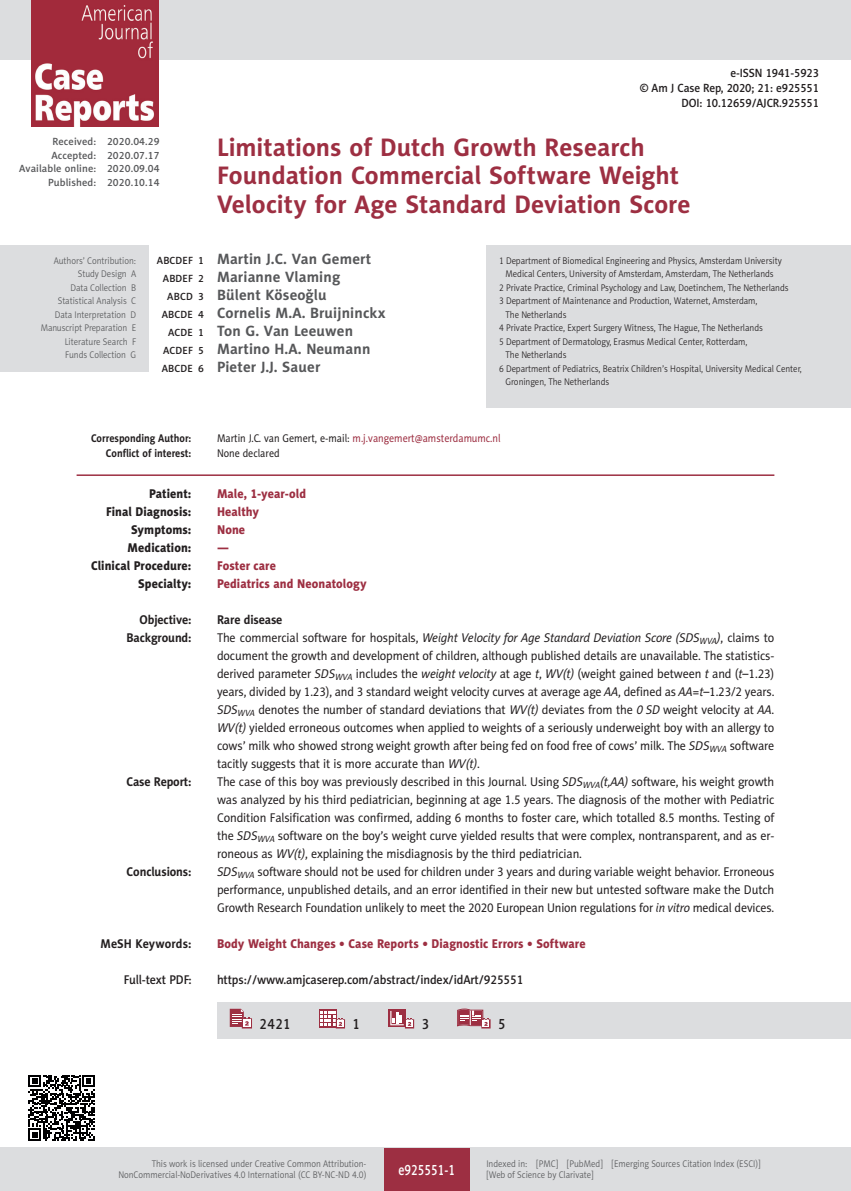
<style>
.page{position:relative;width:851px;height:1191px;background:#fff}
.page>*{position:absolute;margin:0;border:0;box-sizing:border-box;transform-origin:0 0}
.AJCR_Tytul{font:700 25.5px/28.5px "Naomi Sans EFN";color:#9d2f42}
.AJCR_Autorzy{font:700 15px "Naomi Sans EFN";letter-spacing:.01em;color:#57585a}
.AJCR_e-PAGINA{font:15px "Naomi Sans EFN Medium";color:#fff;scale:.8 1}
.AJCR_dane{font:15px "Naomi Sans EFN Medium";color:#231f20;scale:.9 1}
.AJCR_Summary_body{font:12.75px/18px "Naomi Sans EFN";letter-spacing:-.01em;color:#231f20;text-align:justify;scale:.95 1}
.AJCR_keywords{font:12.75px "Naomi Sans EFN Heavy";letter-spacing:.005em;color:#9d2f42;scale:.95 1}
.AJCR_keywords-2{font:12.75px "Naomi Sans EFN Heavy";letter-spacing:.005em;color:#231f20;scale:.95 1}
.AJCR_full_text_pdf{font:12.75px "Naomi Sans EFN Medium";letter-spacing:-.01em;color:#231f20;scale:.95 1}
.AJCR_Summary_body-2{font:700 12.75px "Naomi Sans EFN";letter-spacing:-.01em;color:#231f20;scale:.95 1}
.AJCR_keywords-3{font:700 12.75px "Naomi Sans EFN";letter-spacing:.005em;color:#231f20;scale:.95 1}
.AJCR_full_text_pdf-2{font:12px "Naomi Sans EFN Medium";letter-spacing:-.01em;color:#231f20;scale:.95 1}
.AJCR_Adres{font:11.25px "Naomi Sans EFN";color:#9d2f42;scale:.9 1}
.AJCR_Adres-2{font:700 11.25px "Naomi Sans EFN";color:#231f20;scale:.9 1}
.AJCR_Adres-3{font:11.25px "Naomi Sans EFN";color:#231f20;scale:.9 1}
.t1{font:10.5px "Naomi Sans EFN Medium";letter-spacing:.01em;color:#57585a}
.AJCR_Afiliacja{font:9.75px/13.5px "Naomi Sans EFN Light";color:#231f20;scale:.9 1}
.t2{font:9.75px/11.2px "Naomi Sans EFN Light";color:#57585a;scale:.9 1}
.s1{font-family:"Naomi Sans EFN Medium";font-weight:400;font-size:10.5px;color:#231f20}
.s2{color:#231f20}
.s3{font-style:italic}
</style>
<div class="page">
<div style="left:217px;top:1002px;width:633px;height:36px;background:#dcdddf"></div>
<svg style="left:230px;top:1008px;width:22px;height:20px"></svg>
<div style="left:319px;top:1009px;width:17px;height:18px;background:#9d2f42"></div>
<svg style="left:320px;top:1010px;width:25px;height:18px"></svg>
<div style="left:388px;top:1009px;width:18px;height:18px;background:#9d2f42"></div>
<svg style="left:390px;top:1011px;width:24px;height:17px"></svg>
<svg style="left:457px;top:1008px;width:33px;height:20px"></svg>
<hr style="left:77px;top:474px;width:697px;height:2px;background:#9d2f42">
<div style="left:0;top:246px;width:149px;height:126px;background:#dcdddf"></div>
<div style="left:486px;top:246px;width:364px;height:162px;background:#dcdddf"></div>
<svg style="left:28px;top:1075px;width:67px;height:66px"></svg>
<div style="left:0;top:0;width:850px;height:60px;background:#dcdddf"></div>
<img style="left:32px;top:0;width:127px;height:127px">
<div style="left:0;top:1148px;width:850px;height:43px;background:#dcdddf"></div>
<div style="left:384px;top:1147px;width:85px;height:43px;background:#9d2f42"></div>
<p class="AJCR_full_text_pdf-2" style="left:730px;top:66px;width:95px">e-ISSN 1941-5923</p>
<p class="AJCR_full_text_pdf-2" style="left:639px;top:81px;width:190px">© Am J Case Rep, 2020; 21: e925551</p>
<p class="AJCR_full_text_pdf-2" style="left:681px;top:96px;width:146px">DOI: 10.12659/AJCR.925551</p>
<p class="AJCR_Tytul" style="left:217px;top:133px;width:475px">Limitations of Dutch Growth Research<br>Foundation Commercial Software Weight<br>Velocity for Age Standard Deviation Score</p>
<p class="AJCR_Autorzy" style="left:157px;top:250px;width:216px"><span class="s1">ABCDEF 1</span> Martin J.C. Van Gemert</p>
<p class="AJCR_Autorzy" style="left:163px;top:268px;width:179px"><span class="s1">ABDEF 2</span> Marianne Vlaming</p>
<p class="AJCR_Autorzy" style="left:167px;top:286px;width:161px"><span class="s1">ABCD 3</span> Bülent Köseoğlu</p>
<p class="AJCR_Autorzy" style="left:162px;top:304px;width:225px"><span class="s1">ABCDE 4</span> Cornelis M.A. Bruijninckx</p>
<p class="AJCR_Autorzy" style="left:168px;top:322px;width:186px"><span class="s1">ACDE 1</span> Ton G. Van Leeuwen</p>
<p class="AJCR_Autorzy" style="left:163px;top:340px;width:209px"><span class="s1">ACDEF 5</span> Martino H.A. Neumann</p>
<p class="AJCR_Autorzy" style="left:162px;top:358px;width:160px"><span class="s1">ABCDE 6</span> Pieter J.J. Sauer</p>
<p class="t1" style="left:52px;top:136px;width:109px">Received: 2020.04.29</p>
<p class="t1" style="left:51px;top:149px;width:110px">Accepted: 2020.07.17</p>
<p class="t1" style="left:19px;top:163px;width:142px">Available online: 2020.09.04</p>
<p class="t1" style="left:48px;top:176px;width:113px">Published: 2020.10.14</p>
<p class="t2" style="left:54px;top:255px;width:93px">Authors’ Contribution:</p>
<p class="t2" style="left:78px;top:268px;width:66px">Study Design A</p>
<p class="t2" style="left:70px;top:282px;width:74px">Data Collection B</p>
<p class="t2" style="left:58px;top:295px;width:89px">Statistical Analysis C</p>
<p class="t2" style="left:55px;top:309px;width:92px">Data Interpretation D</p>
<p class="t2" style="left:41px;top:322px;width:107px">Manuscript Preparation E</p>
<p class="t2" style="left:65px;top:336px;width:81px">Literature Search F</p>
<p class="t2" style="left:65px;top:349px;width:80px">Funds Collection G</p>
<p class="AJCR_Afiliacja" style="left:499px;top:254px;width:315px;text-align:center">1 Department of Biomedical Engineering and Physics, Amsterdam University<br>Medical Centers, University of Amsterdam, Amsterdam, The Netherlands</p>
<p class="AJCR_Afiliacja" style="left:499px;top:281px;width:323px">2 Private Practice, Criminal Psychology and Law, Doetinchem, The Netherlands</p>
<p class="AJCR_Afiliacja" style="left:505px;top:294px;width:281px;text-indent:-6px">3 Department of Maintenance and Production, Waternet, Amsterdam,<br>The Netherlands</p>
<p class="AJCR_Afiliacja" style="left:499px;top:321px;width:294px">4 Private Practice, Expert Surgery Witness, The Hague, The Netherlands</p>
<p class="AJCR_Afiliacja" style="left:505px;top:335px;width:270px;text-indent:-6px">5 Department of Dermatology, Erasmus Medical Center, Rotterdam,<br>The Netherlands</p>
<p class="AJCR_Afiliacja" style="left:505px;top:362px;width:331px;text-indent:-6px">6 Department of Pediatrics, Beatrix Children’s Hospital, University Medical Center,<br>Groningen, The Netherlands</p>
<p class="AJCR_Adres-2" style="left:91px;top:431px;width:113px">Corresponding Author:</p>
<p class="AJCR_Adres" style="left:217px;top:431px;width:316px"><span class="s2">Martin J.C. van Gemert, e-mail:</span> m.j.vangemert@amsterdamumc.nl</p>
<p class="AJCR_Adres-2" style="left:106px;top:447px;width:97px">Conflict of interest:</p>
<p class="AJCR_Adres-3" style="left:217px;top:447px;width:71px">None declared</p>
<p class="AJCR_keywords-2" style="left:149px;top:486px;width:46px">Patient:</p>
<p class="AJCR_keywords" style="left:217px;top:486px;width:95px">Male, 1-year-old</p>
<p class="AJCR_keywords-2" style="left:106px;top:504px;width:91px">Final Diagnosis:</p>
<p class="AJCR_keywords" style="left:217px;top:504px;width:46px">Healthy</p>
<p class="AJCR_keywords-2" style="left:131px;top:522px;width:65px">Symptoms:</p>
<p class="AJCR_keywords" style="left:217px;top:522px;width:31px">None</p>
<p class="AJCR_keywords-2" style="left:128px;top:540px;width:69px">Medication:</p>
<p class="AJCR_keywords" style="left:217px;top:540px;width:14px">—</p>
<p class="AJCR_keywords-2" style="left:91px;top:558px;width:107px">Clinical Procedure:</p>
<p class="AJCR_keywords" style="left:217px;top:558px;width:64px">Foster care</p>
<p class="AJCR_keywords-2" style="left:138px;top:576px;width:58px">Specialty:</p>
<p class="AJCR_keywords" style="left:217px;top:576px;width:159px">Pediatrics and Neonatology</p>
<p class="AJCR_Summary_body-2" style="left:139px;top:612px;width:56px">Objective:</p>
<p class="AJCR_Summary_body-2" style="left:217px;top:612px;width:70px">Rare disease</p>
<p class="AJCR_Summary_body-2" style="left:126px;top:630px;width:70px">Background:</p>
<p class="AJCR_Summary_body" style="left:217px;top:629px;width:588px">The commercial software for hospitals, <span class="s3">Weight Velocity for Age Standard Deviation Score (SDS</span><sub>WVA</sub><span class="s3">)</span>, claims to document the growth and development of children, although published details are unavailable. The statistics&shy;derived parameter <span class="s3">SDS</span><sub>WVA</sub> includes the <span class="s3">weight velocity</span> at age <span class="s3">t</span>, <span class="s3">WV(t)</span> (weight gained between <span class="s3">t</span> and (<span class="s3">t</span>–1.23) years, divided by 1.23), and 3 standard weight velocity curves at average age <span class="s3">AA</span>, defined as <span class="s3">AA</span>=<span class="s3">t</span>–1.23/2 years.<br><span class="s3">SDS</span><sub>WVA</sub> denotes the number of standard deviations that <span class="s3">WV(t)</span> deviates from the <span class="s3">0 SD</span> weight velocity at <span class="s3">AA</span>.<br><span class="s3">WV(t)</span> yielded erroneous outcomes when applied to weights of a seriously underweight boy with an allergy to cows’ milk who showed strong weight growth after being fed on food free of cows’ milk. The <span class="s3">SDS</span><sub>WVA</sub> software tacitly suggests that it is more accurate than <span class="s3">WV(t)</span>.</p>
<p class="AJCR_Summary_body-2" style="left:126px;top:774px;width:70px">Case Report:</p>
<p class="AJCR_Summary_body" style="left:217px;top:773px;width:588px">The case of this boy was previously described in this Journal. Using <span class="s3">SDS</span><sub>WVA</sub><span class="s3">(t,AA)</span> software, his weight growth was analyzed by his third pediatrician, beginning at age 1.5 years. The diagnosis of the mother with Pediatric Condition Falsification was confirmed, adding 6 months to foster care, which totalled 8.5 months. Testing of the <span class="s3">SDS</span><sub>WVA</sub> software on the boy’s weight curve yielded results that were complex, nontransparent, and as er&shy;roneous as <span class="s3">WV(t)</span>, explaining the misdiagnosis by the third pediatrician.</p>
<p class="AJCR_Summary_body-2" style="left:127px;top:864px;width:70px">Conclusions:</p>
<p class="AJCR_Summary_body" style="left:217px;top:863px;width:588px"><span class="s3">SDS</span><sub>WVA</sub> software should not be used for children under 3 years and during variable weight behavior. Erroneous performance, unpublished details, and an error identified in their new but untested software make the Dutch Growth Research Foundation unlikely to meet the 2020 European Union regulations for <span class="s3">in vitro</span> medical devices.</p>
<p class="AJCR_keywords-3" style="left:100px;top:936px;width:97px">MeSH Keywords:</p>
<p class="AJCR_keywords" style="left:217px;top:936px;width:389px">Body Weight Changes • Case Reports • Diagnostic Errors • Software</p>
<p class="AJCR_full_text_pdf" style="left:124px;top:972px;width:73px">Full-text PDF:</p>
<p class="AJCR_full_text_pdf" style="left:217px;top:972px;width:324px">https://www.amjcaserep.com/abstract/index/idArt/925551</p>
<p class="AJCR_dane" style="left:259px;top:1014px;width:36px">2421</p>
<p class="AJCR_dane" style="left:352px;top:1014px;width:10px">1</p>
<p class="AJCR_dane" style="left:421px;top:1014px;width:10px">3</p>
<p class="AJCR_dane" style="left:498px;top:1014px;width:10px">5</p>
<p class="t2" style="left:118px;top:1158px;width:277px;text-align:right">This work is licensed under Creative Common Attribution-<br>NonCommercial-NoDerivatives 4.0 International (CC BY-NC-ND 4.0)</p>
<p class="AJCR_e-PAGINA" style="left:398px;top:1160px;width:72px">e925551-1</p>
<p class="t2" style="left:486px;top:1158px;width:306px">Indexed in: [PMC] [PubMed] [Emerging Sources Citation Index (ESCI)] [Web of Science by Clarivate]</p>
</div>
